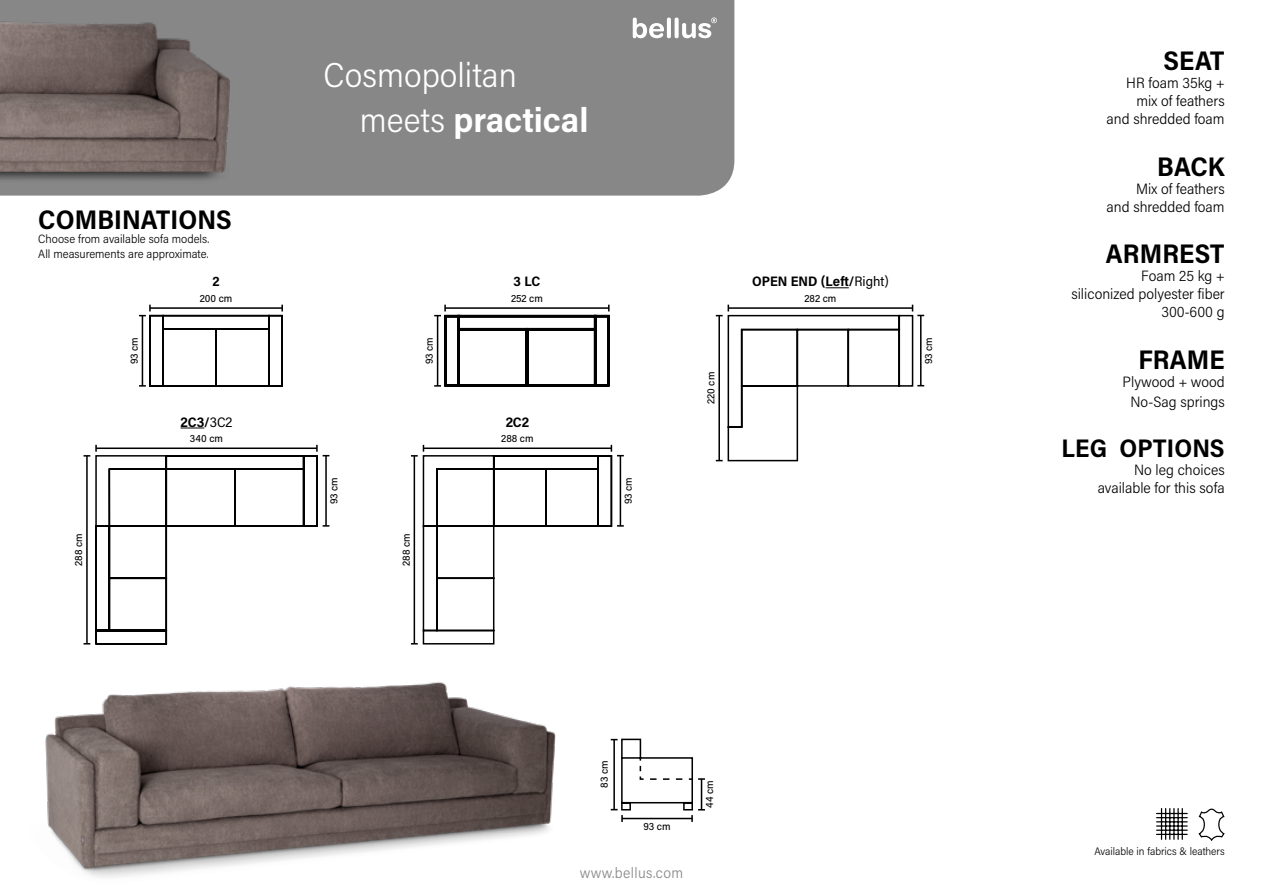
<style>
.page{position:relative;width:1263px;height:893px;background:#fff}
.page>*{position:absolute;margin:0;border:0;box-sizing:border-box;transform-origin:0 0}
.t1{font:300 34.5px/45px "Acumin Pro Semi Cond";color:#fff}
.t2{font:700 27px "Acumin Pro Semi Cond";color:#000}
.t3{font:700 25.5px "Acumin Pro Semi Cond";letter-spacing:.005em;color:#000}
.t4{font:300 15px/18px "Acumin Pro Semi Cond";color:#000;text-align:right}
.t5{font:300 15px "Acumin Pro Semi Cond";letter-spacing:.025em;color:#878787}
.t6{font:700 13.8px "Acumin Pro Semi Cond";color:#000}
.t7{font:300 12px/14.4px "Acumin Pro Semi Cond";color:#000}
.t8{font:300 10.95px "Acumin Pro Semi Cond";color:#000}
.t9{font:500 10.5px "Acumin Pro Semi Cond";color:#000}
.s1{font-weight:700}
.s2{font-weight:400}
</style>
<div class="page">
<img style="left:45px;top:682px;width:511px;height:196px">
<div style="left:275px;top:0;width:459px;height:196px;background:#878787"></div>
<img style="left:0;top:0;width:275px;height:196px">
<svg style="left:611px;top:738px;width:94px;height:84px"></svg>
<svg style="left:1198px;top:808px;width:27px;height:33px"></svg>
<hr style="left:1182px;top:808px;width:1px;height:31px;background:#000">
<hr style="left:1177px;top:808px;width:2px;height:31px;background:#000">
<hr style="left:1173px;top:808px;width:1px;height:31px;background:#000">
<hr style="left:1169px;top:808px;width:1px;height:31px;background:#000">
<hr style="left:1165px;top:808px;width:1px;height:31px;background:#000">
<hr style="left:1161px;top:808px;width:1px;height:31px;background:#000">
<hr style="left:1156px;top:834px;width:31px;height:1px;background:#000">
<hr style="left:1156px;top:830px;width:31px;height:1px;background:#000">
<hr style="left:1156px;top:825px;width:31px;height:2px;background:#000">
<hr style="left:1156px;top:821px;width:31px;height:1px;background:#000">
<hr style="left:1156px;top:817px;width:31px;height:1px;background:#000">
<hr style="left:1156px;top:813px;width:31px;height:1px;background:#000">
<svg style="left:139px;top:305px;width:144px;height:82px"></svg>
<svg style="left:434px;top:305px;width:176px;height:82px"></svg>
<svg style="left:180px;top:428px;width:24px;height:1px"></svg>
<svg style="left:84px;top:445px;width:245px;height:200px"></svg>
<svg style="left:826px;top:287px;width:23px;height:1px"></svg>
<svg style="left:716px;top:305px;width:208px;height:157px"></svg>
<hr style="left:667px;top:18px;width:4px;height:20px;background:#fff;border-radius:2px">
<svg style="left:633px;top:18px;width:31px;height:20px"></svg>
<svg style="left:675px;top:18px;width:4px;height:20px"></svg>
<svg style="left:682px;top:17px;width:35px;height:21px"></svg>
<svg style="left:411px;top:445px;width:213px;height:200px"></svg>
<h1 class="t1" style="left:360px;top:51px;width:230px;text-indent:-36px">Cosmopolitan meets <span class="s1">practical</span></h1>
<h2 class="t2" style="left:38px;top:200px;width:195px">COMBINATIONS</h2>
<p class="t7" style="left:38px;top:231px;width:173px">Choose from available sofa models.<br>All measurements are approximate.</p>
<p class="t6" style="left:213px;top:272px;width:9px">2</p>
<p class="t9" style="left:200px;top:291px;width:34px">200 cm</p>
<p class="t6" style="left:514px;top:272px;width:28px">3 LC</p>
<p class="t9" style="left:511px;top:291px;width:33px">252 cm</p>
<p class="t6" style="left:752px;top:272px;width:138px">OPEN END (Left/<span class="s2">Right)</span></p>
<p class="t9" style="left:804px;top:291px;width:33px">282 cm</p>
<p class="t9" style="left:127px;top:364px;width:29px;rotate:-90deg">93 cm</p>
<p class="t9" style="left:422px;top:364px;width:29px;rotate:-90deg">93 cm</p>
<p class="t9" style="left:921px;top:364px;width:29px;rotate:-90deg">93 cm</p>
<p class="t9" style="left:704px;top:404px;width:34px;rotate:-90deg">220 cm</p>
<p class="t6" style="left:180px;top:412px;width:53px">2C3/<span class="s2">3C2</span></p>
<p class="t9" style="left:190px;top:431px;width:35px">340 cm</p>
<p class="t6" style="left:506px;top:412px;width:25px">2C2</p>
<p class="t9" style="left:501px;top:431px;width:34px">288 cm</p>
<p class="t9" style="left:326px;top:504px;width:29px;rotate:-90deg">93 cm</p>
<p class="t9" style="left:621px;top:504px;width:29px;rotate:-90deg">93 cm</p>
<h2 class="t2" style="left:1163px;top:41px;width:63px">SEAT</h2>
<p class="t4" style="left:1106px;top:73px;width:120px">HR foam 35kg + mix of feathers<br>and shredded foam</p>
<h2 class="t2" style="left:1157px;top:147px;width:69px">BACK</h2>
<p class="t4" style="left:1106px;top:179px;width:120px">Mix of feathers<br>and shredded foam</p>
<h2 class="t2" style="left:1106px;top:235px;width:120px">ARMREST</h2>
<p class="t4" style="left:1071px;top:267px;width:155px">Foam 25 kg +<br>siliconized polyester fiber<br>300-600 g</p>
<h2 class="t2" style="left:1138px;top:341px;width:88px">FRAME</h2>
<p class="t4" style="left:1123px;top:372px;width:104px;line-height:19.5px;text-align:center">Plywood + wood<br>No-Sag springs</p>
<h3 class="t3" style="left:1061px;top:430px;width:165px">LEG OPTIONS</h3>
<p class="t4" style="left:1098px;top:460px;width:128px">No leg choices available for this sofa</p>
<p class="t9" style="left:71px;top:566px;width:34px;rotate:-90deg">288 cm</p>
<p class="t9" style="left:399px;top:566px;width:34px;rotate:-90deg">288 cm</p>
<p class="t9" style="left:597px;top:788px;width:29px;rotate:-90deg">83 cm</p>
<p class="t9" style="left:702px;top:808px;width:29px;rotate:-90deg">44 cm</p>
<p class="t9" style="left:643px;top:819px;width:29px">93 cm</p>
<p class="t8" style="left:1094px;top:843px;width:132px">Available in fabrics &amp; leathers</p>
<p class="t5" style="left:580px;top:862px;width:105px">www.bellus.com</p>
</div>
